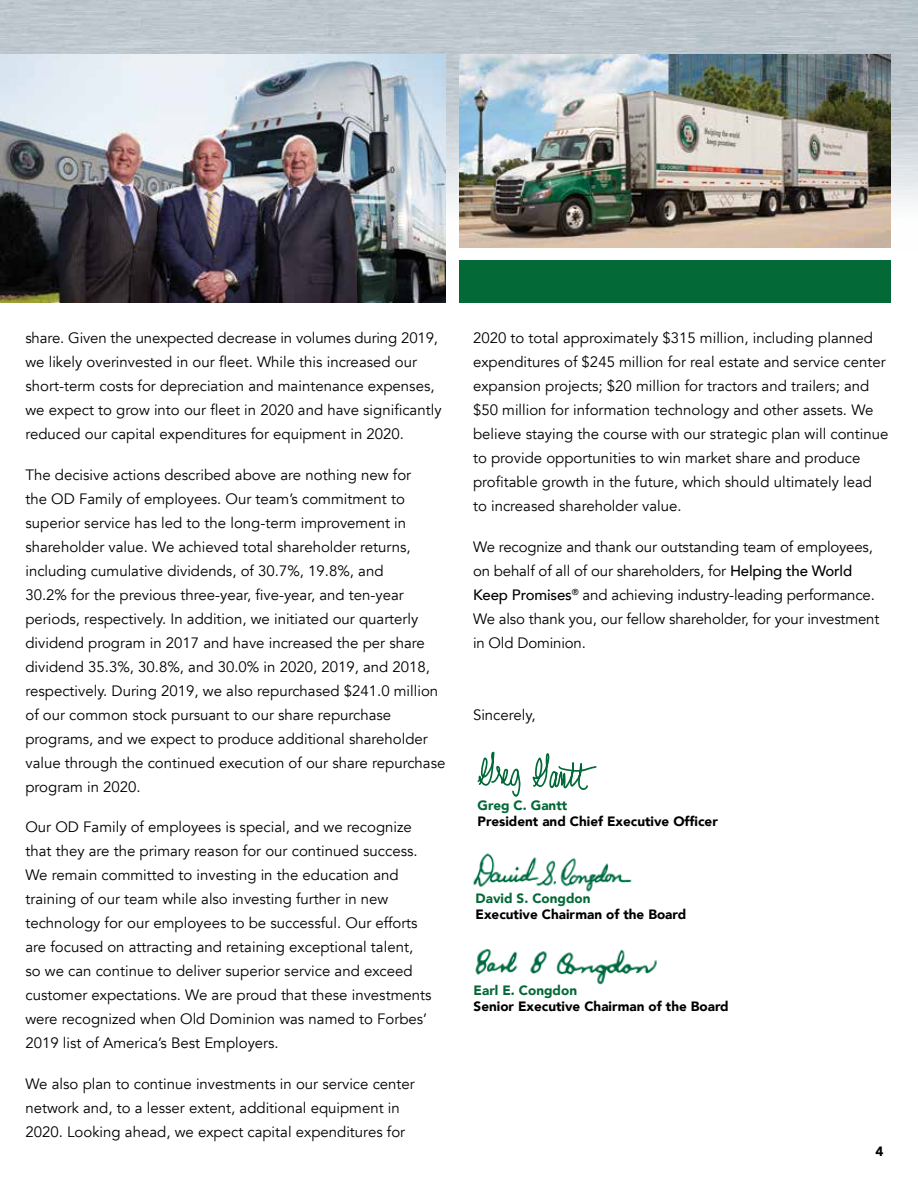
<style>
.page{position:relative;width:918px;height:1188px;background:#fff}
.page>*{position:absolute;margin:0;border:0;box-sizing:border-box;transform-origin:0 0}
.t1{font:15px/24px "Avenir";color:#000}
.t2{font:900 13.5px "Avenir";color:#000}
.t3{font:900 13.5px "Avenir";color:#036936}
.s1{font-weight:500}
</style>
<div class="page">
<svg style="left:532px;top:753px;width:65px;height:37px"></svg>
<svg style="left:477px;top:752px;width:44px;height:45px"></svg>
<img style="left:473px;top:853px;width:159px;height:39px">
<img style="left:475px;top:948px;width:182px;height:37px">
<img style="left:0;top:54px;width:446px;height:249px">
<img style="left:459px;top:54px;width:432px;height:193px">
<div style="left:459px;top:260px;width:432px;height:43px;background:#036936"></div>
<p class="t1" style="left:25px;top:326px;width:418px">share. Given the unexpected decrease in volumes during 2019, we likely overinvested in our fleet. While this increased our short-term costs for depreciation and maintenance expenses, we expect to grow into our fleet in 2020 and have significantly reduced our capital expenditures for equipment in 2020.</p>
<p class="t1" style="left:25px;top:463px;width:422px">The decisive actions described above are nothing new for<br>the OD Family of employees. Our team’s commitment to superior service has led to the long-term improvement in shareholder value. We achieved total shareholder returns, including cumulative dividends, of 30.7%, 19.8%, and<br>30.2% for the previous three-year, five-year, and ten-year periods, respectively. In addition, we initiated our quarterly dividend program in 2017 and have increased the per share dividend 35.3%, 30.8%, and 30.0% in 2020, 2019, and 2018, respectively. During 2019, we also repurchased $241.0 million of our common stock pursuant to our share repurchase programs, and we expect to produce additional shareholder value through the continued execution of our share repurchase program in 2020.</p>
<p class="t1" style="left:25px;top:815px;width:408px">Our OD Family of employees is special, and we recognize that they are the primary reason for our continued success.<br>We remain committed to investing in the education and training of our team while also investing further in new technology for our employees to be successful. Our efforts are focused on attracting and retaining exceptional talent, so we can continue to deliver superior service and exceed customer expectations. We are proud that these investments were recognized when Old Dominion was named to Forbes’ 2019 list of America’s Best Employers.</p>
<p class="t1" style="left:25px;top:1072px;width:391px">We also plan to continue investments in our service center network and, to a lesser extent, additional equipment in<br>2020. Looking ahead, we expect capital expenditures for</p>
<p class="t1" style="left:473px;top:326px;width:417px">2020 to total approximately $315 million, including planned expenditures of $245 million for real estate and service center expansion projects; $20 million for tractors and trailers; and $50 million for information technology and other assets. We believe staying the course with our strategic plan will continue to provide opportunities to win market share and produce profitable growth in the future, which should ultimately lead to increased shareholder value.</p>
<p class="t1" style="left:473px;top:535px;width:408px">We recognize and thank our outstanding team of employees, on behalf of all of our shareholders, for <span class="s1">Helping the World Keep Promises</span><sup>®</sup> and achieving industry-leading performance.<br>We also thank you, our fellow shareholder, for your investment in Old Dominion.</p>
<p class="t1" style="left:473px;top:703px;width:64px">Sincerely,</p>
<p class="t3" style="left:478px;top:793px;width:91px">Greg C. Gantt</p>
<p class="t2" style="left:478px;top:810px;width:242px">President and Chief Executive Officer</p>
<p class="t3" style="left:476px;top:887px;width:116px">David S. Congdon</p>
<p class="t2" style="left:476px;top:903px;width:212px">Executive Chairman of the Board</p>
<p class="t3" style="left:474px;top:979px;width:105px">Earl E. Congdon</p>
<p class="t2" style="left:474px;top:995px;width:257px">Senior Executive Chairman of the Board</p>
<p class="t2" style="left:876px;top:1140px;width:9px">4</p>
</div>
